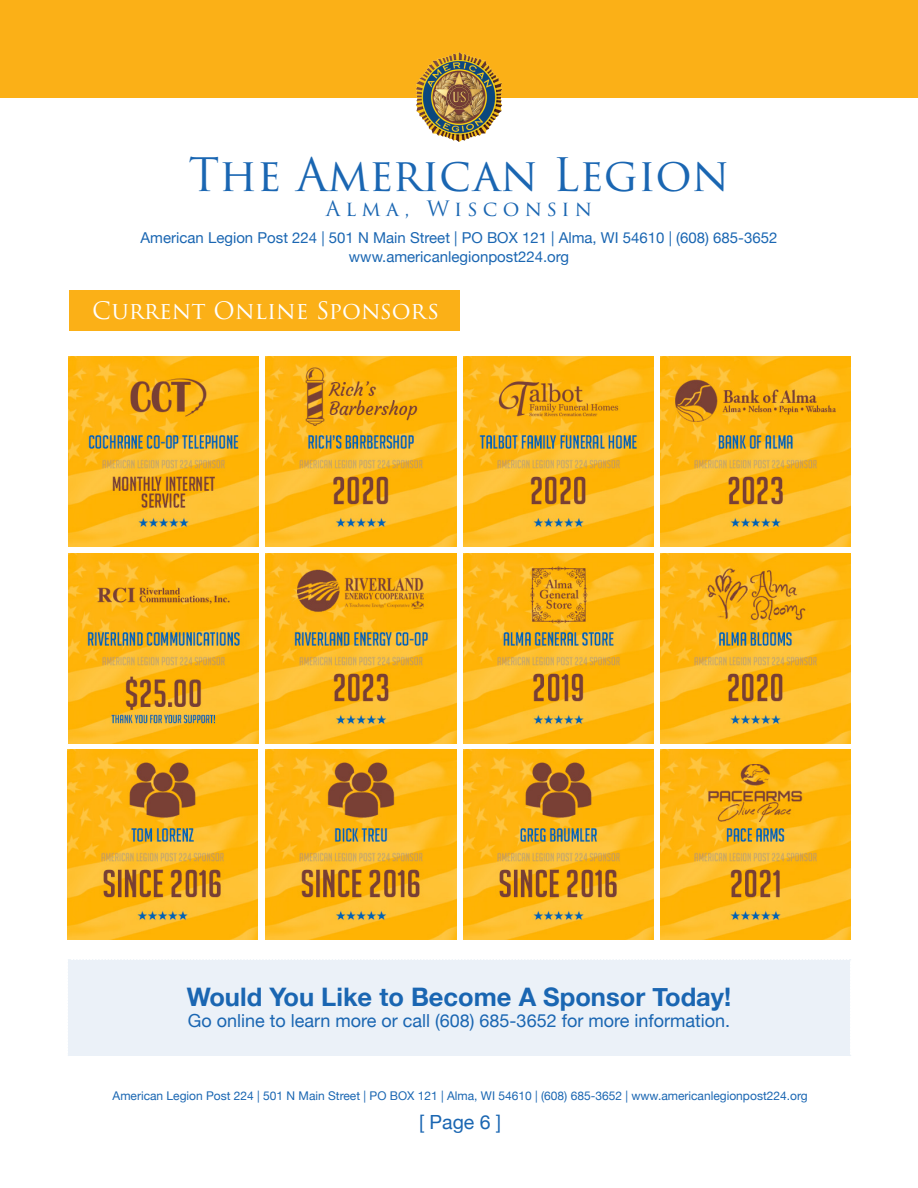
<style>
.page{position:relative;width:918px;height:1188px;background:#fff}
.page>*{position:absolute;margin:0;border:0;box-sizing:border-box;transform-origin:0 0}
.t1{font:45px "Trajan Pro 3";color:#1a66b2}
.t2{font:700 25.5px "Helvetica Neue";color:#1a66b2}
.t3{font:23.4px "Trajan Pro 3";color:#fff}
.t4{font:20.7px "Trajan Pro 3";letter-spacing:.25em;color:#1a66b2}
.t5{font:19.5px "Helvetica Neue";color:#1a66b2}
.t6{font:18px "Helvetica Neue";color:#1a66b2}
.t7{font:15px "Helvetica Neue";color:#1a66b2}
.t8{font:12px "Helvetica Neue";color:#1a66b2}
</style>
<div class="page">
<div style="left:0;top:0;width:918px;height:97px;background:#fbb017"></div>
<img style="left:415px;top:53px;width:88px;height:88px">
<div style="left:69px;top:290px;width:391px;height:40px;background:#fbb017"></div>
<div style="left:68px;top:959px;width:783px;height:97px;background:#ebf1f8"></div>
<img style="left:69px;top:357px;width:190px;height:190px">
<img style="left:266px;top:750px;width:190px;height:190px">
<img style="left:463px;top:750px;width:190px;height:190px">
<img style="left:660px;top:750px;width:190px;height:190px">
<img style="left:266px;top:357px;width:190px;height:190px">
<img style="left:463px;top:357px;width:190px;height:190px">
<img style="left:660px;top:357px;width:190px;height:190px">
<img style="left:69px;top:553px;width:190px;height:190px">
<img style="left:266px;top:553px;width:190px;height:190px">
<img style="left:463px;top:553px;width:190px;height:190px">
<img style="left:660px;top:553px;width:190px;height:190px">
<img style="left:68px;top:750px;width:190px;height:190px">
<p class="t1" style="left:188px;top:144px;width:543px">The American Legion</p>
<p class="t4" style="left:326px;top:194px;width:268px">Alma, Wisconsin</p>
<p class="t7" style="left:141px;top:227px;width:638px">American Legion Post 224 | 501 N Main Street | PO BOX 121 | Alma, WI 54610 | (608) 685-3652</p>
<p class="t7" style="left:349px;top:246px;width:222px">www.americanlegionpost224.org</p>
<p class="t3" style="left:92px;top:294px;width:348px">Current Online Sponsors</p>
<p class="t2" style="left:187px;top:977px;width:546px">Would You Like to Become A Sponsor Today!</p>
<p class="t6" style="left:188px;top:1008px;width:544px">Go online to learn more or call (608) 685-3652 for more information.</p>
<p class="t8" style="left:113px;top:1087px;width:696px">American Legion Post 224 | 501 N Main Street | PO BOX 121 | Alma, WI 54610 | (608) 685-3652 | www.americanlegionpost224.org</p>
<p class="t5" style="left:419px;top:1108px;width:83px">[ Page 6 ]</p>
</div>
